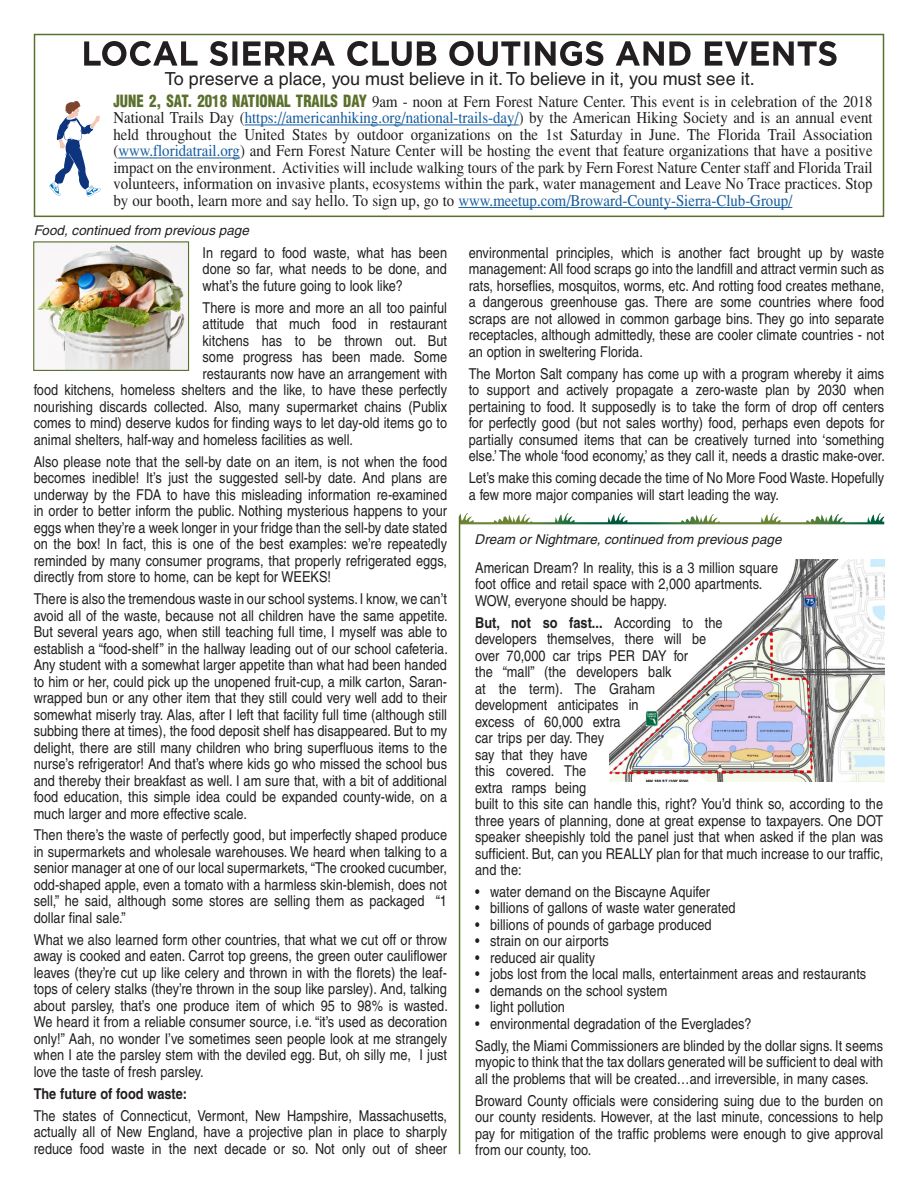
<style>
.page{position:relative;width:918px;height:1188px;background:#fff}
.page>*{position:absolute;margin:0;border:0;box-sizing:border-box;transform-origin:0 0}
.t1{font:18px "Helvetica";color:#231f20}
.t2{font:16.5px/16.5px "Times";color:#231f20;text-align:justify;scale:.9 1}
.t3{font:15px/16.5px "Helvetica";color:#231f20;text-align:justify;scale:.85 1}
.t4{font:700 15px "Helvetica";color:#231f20;scale:.85 1}
.t5{font:italic 13.5px "Helvetica";color:#231f20}
.s1{font-family:"Helvetica";font-weight:900;font-stretch:condensed;color:#5a702c}
.s2{color:#175d9e}
.s3{font-weight:700}
</style>
<div class="page">
<img style="left:609px;top:559px;width:275px;height:222px">
<div style="left:34px;top:34px;width:850px;height:183px;border:2px solid #5a702c"></div>
<hr style="left:245px;top:125px;width:274px;height:1px;background:#175d9e">
<hr style="left:118px;top:158px;width:122px;height:1px;background:#175d9e">
<hr style="left:458px;top:207px;width:334px;height:1px;background:#175d9e">
<svg style="left:49px;top:101px;width:52px;height:96px"></svg>
<svg style="left:459px;top:513px;width:425px;height:11px"></svg>
<svg style="left:84px;top:41px;width:753px;height:25px"></svg>
<img style="left:35px;top:243px;width:152px;height:126px">
<div style="left:33px;top:241px;width:156px;height:130px;border:1px solid #5a702c"></div>
<hr style="left:459px;top:516px;width:1px;height:638px;background:#5a702c">
<p class="t1" style="left:165px;top:68px;width:591px">To preserve a place, you must believe in it. To believe in it, you must see it.</p>
<p class="t2" style="left:113px;top:93px;width:845px"><span class="s1">JUNE 2, SAT. 2018 NATIONAL TRAILS DAY</span> 9am - noon at Fern Forest Nature Center. This event is in celebration of the 2018<br>National Trails Day (<span class="s2">https://americanhiking.org/national-trails-day/</span>) by the American Hiking Society and is an annual event held throughout the United States by outdoor organizations on the 1st Saturday in June. The Florida Trail Association (<span class="s2">www.floridatrail.org</span>) and Fern Forest Nature Center will be hosting the event that feature organizations that have a positive impact on the environment. Activities will include walking tours of the park by Fern Forest Nature Center staff and Florida Trail volunteers, information on invasive plants, ecosystems within the park, water management and Leave No Trace practices. Stop by our booth, learn more and say hello. To sign up, go to <span class="s2">www.meetup.com/Broward-County-Sierra-Club-Group/</span></p>
<p class="t5" style="left:34px;top:222px;width:217px">Food, continued from previous page</p>
<p class="t3" style="left:203px;top:244px;width:289px">In regard to food waste, what has been done so far, what needs to be done, and what’s the future going to look like?</p>
<p class="t3" style="left:203px;top:299px;width:289px">There is more and more an all too painful</p>
<p class="t3" style="left:203px;top:316px;width:289px">attitude that much food in restaurant</p>
<p class="t3" style="left:203px;top:332px;width:289px">kitchens has to be thrown out. But</p>
<p class="t3" style="left:203px;top:349px;width:289px">some progress has been made. Some</p>
<p class="t3" style="left:203px;top:365px;width:289px">restaurants now have an arrangement with</p>
<p class="t3" style="left:34px;top:382px;width:488px">food kitchens, homeless shelters and the like, to have these perfectly</p>
<p class="t3" style="left:34px;top:398px;width:488px">nourishing discards collected. Also, many supermarket chains (Publix</p>
<p class="t3" style="left:34px;top:415px;width:488px">comes to mind) deserve kudos for finding ways to let day-old items go to</p>
<p class="t3" style="left:34px;top:431px;width:377px">animal shelters, half-way and homeless facilities as well.</p>
<p class="t3" style="left:34px;top:453px;width:488px">Also please note that the sell-by date on an item, is not when the food becomes inedible! It’s just the suggested sell-by date. And plans are underway by the FDA to have this misleading information re-examined in order to better inform the public. Nothing mysterious happens to your eggs when they’re a week longer in your fridge than the sell-by date stated on the box! In fact, this is one of the best examples: we’re repeatedly reminded by many consumer programs, that properly refrigerated eggs, directly from store to home, can be kept for WEEKS!</p>
<p class="t3" style="left:34px;top:591px;width:489px">There is also the tremendous waste in our school systems. I know, we can’t avoid all of the waste, because not all children have the same appetite.<br>But several years ago, when still teaching full time, I myself was able to establish a “food-shelf’’ in the hallway leading out of our school cafeteria.<br>Any student with a somewhat larger appetite than what had been handed to him or her, could pick up the unopened fruit-cup, a milk carton, Saran&shy;wrapped bun or any other item that they still could very well add to their somewhat miserly tray. Alas, after I left that facility full time (although still subbing there at times), the food deposit shelf has disappeared. But to my delight, there are still many children who bring superfluous items to the nurse’s refrigerator! And that’s where kids go who missed the school bus and thereby their breakfast as well. I am sure that, with a bit of additional food education, this simple idea could be expanded county-wide, on a much larger and more effective scale.</p>
<p class="t3" style="left:34px;top:827px;width:488px">Then there’s the waste of perfectly good, but imperfectly shaped produce in supermarkets and wholesale warehouses. We heard when talking to a senior manager at one of our local supermarkets, “The crooked cucumber, odd-shaped apple, even a tomato with a harmless skin-blemish, does not sell,” he said, although some stores are selling them as packaged “1 dollar final sale.”</p>
<p class="t3" style="left:34px;top:931px;width:489px">What we also learned form other countries, that what we cut off or throw away is cooked and eaten. Carrot top greens, the green outer cauliflower leaves (they’re cut up like celery and thrown in with the florets) the leaf&shy;tops of celery stalks (they’re thrown in the soup like parsley). And, talking about parsley, that’s one produce item of which 95 to 98% is wasted.<br>We heard it from a reliable consumer source, i.e. “it’s used as decoration only!” Aah, no wonder I’ve sometimes seen people look at me strangely when I ate the parsley stem with the deviled egg. But, oh silly me, I just love the taste of fresh parsley.</p>
<p class="t4" style="left:34px;top:1084px;width:182px">The future of food waste:</p>
<p class="t3" style="left:34px;top:1107px;width:488px">The states of Connecticut, Vermont, New Hampshire, Massachusetts, actually all of New England, have a projective plan in place to sharply reduce food waste in the next decade or so. Not only out of sheer</p>
<p class="t3" style="left:469px;top:244px;width:490px">environmental principles, which is another fact brought up by waste management: All food scraps go into the landfill and attract vermin such as rats, horseflies, mosquitos, worms, etc. And rotting food creates methane, a dangerous greenhouse gas. There are some countries where food scraps are not allowed in common garbage bins. They go into separate receptacles, although admittedly, these are cooler climate countries - not an option in sweltering Florida.</p>
<p class="t3" style="left:469px;top:365px;width:491px">The Morton Salt company has come up with a program whereby it aims to support and actively propagate a zero-waste plan by 2030 when pertaining to food. It supposedly is to take the form of drop off centers for perfectly good (but not sales worthy) food, perhaps even depots for partially consumed items that can be creatively turned into ‘something else.’ The whole ‘food economy,’ as they call it, needs a drastic make-over.</p>
<p class="t3" style="left:469px;top:470px;width:490px">Let’s make this coming decade the time of No More Food Waste. Hopefully a few more major companies will start leading the way.</p>
<p class="t5" style="left:475px;top:531px;width:308px">Dream or Nightmare, continued from previous page</p>
<p class="t3" style="left:475px;top:559px;width:358px;text-align:left">American Dream? In reality, this is a 3 million square foot office and retail space with 2,000 apartments.<br>WOW, everyone should be happy.</p>
<p class="t3" style="left:475px;top:614px;width:482px;text-align:left"><span class="s3">But, not so fast...</span> According to the<br>developers themselves, there will be<br>over 70,000 car trips PER DAY for<br>the “mall” (the developers balk<br>at the term). The Graham<br>development anticipates in<br>excess of 60,000 extra<br>car trips per day. They<br>say that they have<br>this covered. The<br>extra ramps being<br>built to this site can handle this, right? You’d think so, according to the three years of planning, done at great expense to taxpayers. One DOT speaker sheepishly told the panel just that when asked if the plan was sufficient. But, can you REALLY plan for that much increase to our traffic, and the:</p>
<p class="t3" style="left:475px;top:883px;width:278px">• water demand on the Biscayne Aquifer</p>
<p class="t3" style="left:475px;top:900px;width:308px">• billions of gallons of waste water generated</p>
<p class="t3" style="left:475px;top:916px;width:280px">• billions of pounds of garbage produced</p>
<p class="t3" style="left:475px;top:933px;width:159px">• strain on our airports</p>
<p class="t3" style="left:475px;top:949px;width:143px">• reduced air quality</p>
<p class="t3" style="left:475px;top:966px;width:462px">• jobs lost from the local malls, entertainment areas and restaurants</p>
<p class="t3" style="left:475px;top:982px;width:228px">• demands on the school system</p>
<p class="t3" style="left:475px;top:999px;width:107px">• light pollution</p>
<p class="t3" style="left:475px;top:1013px;width:481px;line-height:21.9px">• environmental degradation of the Everglades?<br>Sadly, the Miami Commissioners are blinded by the dollar signs. It seems</p>
<p class="t3" style="left:475px;top:1054px;width:482px">myopic to think that the tax dollars generated will be sufficient to deal with all the problems that will be created…and irreversible, in many cases.</p>
<p class="t3" style="left:475px;top:1092px;width:482px">Broward County officials were considering suing due to the burden on our county residents. However, at the last minute, concessions to help pay for mitigation of the traffic problems were enough to give approval from our county, too.</p>
</div>
